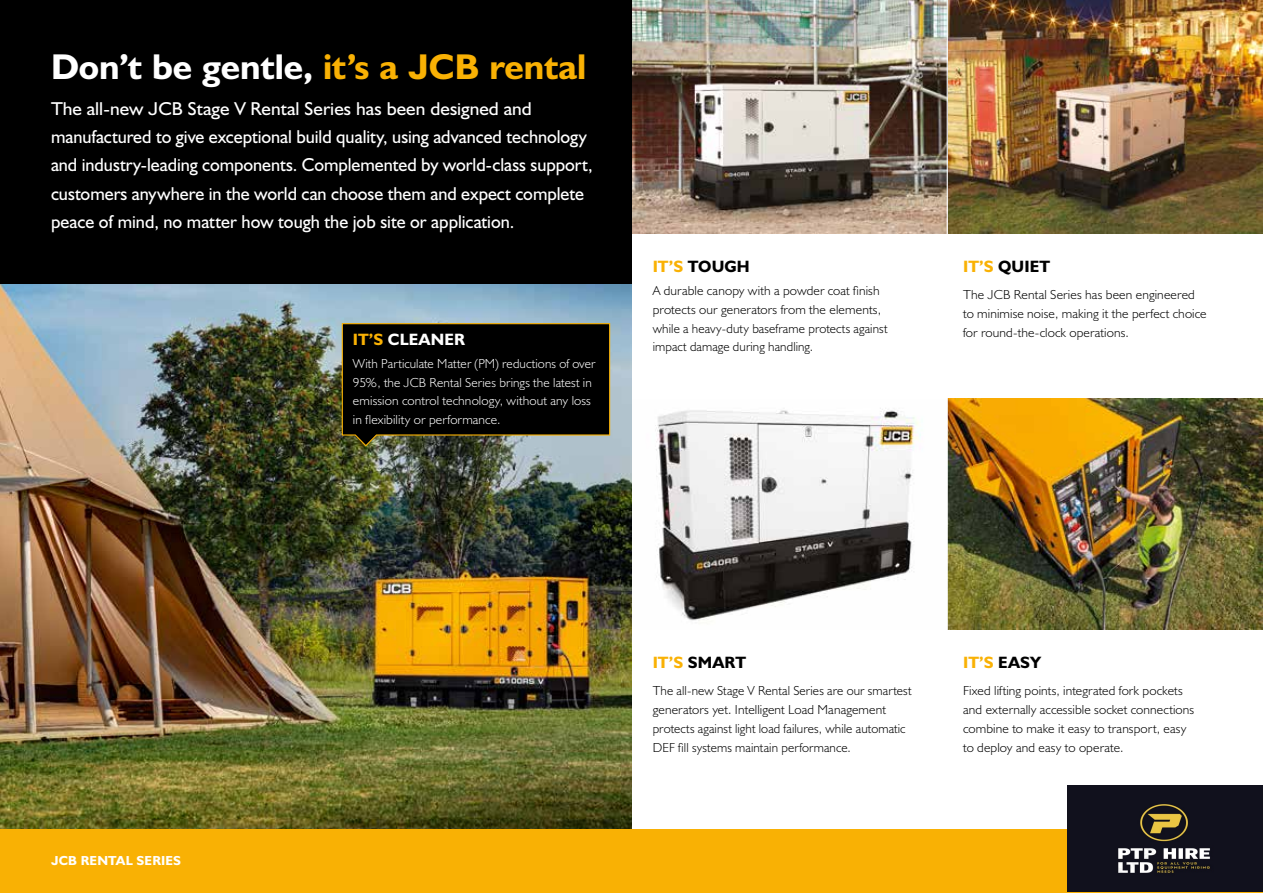
<style>
.page{position:relative;width:1263px;height:893px;background:#fff}
.page>*{position:absolute;margin:0;border:0;box-sizing:border-box;transform-origin:0 0}
.t1{font:700 36px "JCB Euro";letter-spacing:-.005em;color:#fff}
.t2{font:18.75px/28.2px "JCB Euro Roman";color:#fff}
.t3{font:16.5px "JCB Bold";letter-spacing:.005em;color:#000}
.t4{font:16.5px "JCB Bold";letter-spacing:.015em;color:#fff}
.t5{font:16.5px "JCB Bold";letter-spacing:.01em;color:#f9b104}
.t6{font:13.2px/18.8px "JCB Light";letter-spacing:.01em;color:#000}
.t7{font:13.2px/18.8px "JCB Light";letter-spacing:.01em;color:#fff}
.t8{font:13.2px "JCB Bold";letter-spacing:.02em;color:#fff}
.s1{color:#f9b104}
.s2{color:#000}
</style>
<div class="page">
<img style="left:631px;top:399px;width:290px;height:230px">
<img style="left:631px;top:0;width:632px;height:234px">
<img style="left:948px;top:399px;width:315px;height:230px">
<div style="left:0;top:0;width:631px;height:627px;background:#000"></div>
<img style="left:0;top:285px;width:631px;height:544px">
<div style="left:0;top:829px;width:1263px;height:64px;background:#f9b104"></div>
<hr style="left:947px;top:0;width:1px;height:241px;background:#fff">
<svg style="left:341px;top:323px;width:270px;height:124px"></svg>
<img style="left:1067px;top:785px;width:196px;height:106px">
<h1 class="t1" style="left:51px;top:44px;width:537px">Don’t be gentle, <span class="s1">it’s a JCB rental</span></h1>
<p class="t2" style="left:51px;top:94px;width:543px">The all-new JCB Stage V Rental Series has been designed and manufactured to give exceptional build quality, using advanced technology and industry-leading components. Complemented by world-class support, customers anywhere in the world can choose them and expect complete peace of mind, no matter how tough the job site or application.</p>
<p class="t4" style="left:353px;top:329px;width:113px"><span class="s1">IT’S</span> CLEANER</p>
<p class="t7" style="left:353px;top:354px;width:244px">With Particulate Matter (PM) reductions of over 95%, the JCB Rental Series brings the latest in emission control technology, without any loss in flexibility or performance.</p>
<p class="t3" style="left:653px;top:256px;width:99px"><span class="s1">IT’S</span> TOUGH</p>
<p class="t6" style="left:653px;top:281px;width:236px">A durable canopy with a powder coat finish protects our generators from the elements, while a heavy-duty baseframe protects against impact damage during handling.</p>
<p class="t3" style="left:963px;top:256px;width:88px"><span class="s1">IT’S</span> QUIET</p>
<p class="t6" style="left:963px;top:285px;width:245px">The JCB Rental Series has been engineered to minimise noise, making it the perfect choice for round-the-clock operations.</p>
<p class="t8" style="left:51px;top:852px;width:132px">JCB RENTAL SERIES</p>
<p class="t3" style="left:653px;top:652px;width:95px"><span class="s1">IT’S</span> SMART</p>
<p class="t6" style="left:653px;top:681px;width:260px">The all-new Stage V Rental Series are our smartest generators yet. Intelligent Load Management protects against light load failures, while automatic DEF fill systems maintain performance.</p>
<p class="t5" style="left:963px;top:652px;width:79px">IT’S <span class="s2">EASY</span></p>
<p class="t6" style="left:963px;top:681px;width:233px">Fixed lifting points, integrated fork pockets and externally accessible socket connections combine to make it easy to transport, easy to deploy and easy to operate.</p>
</div>
